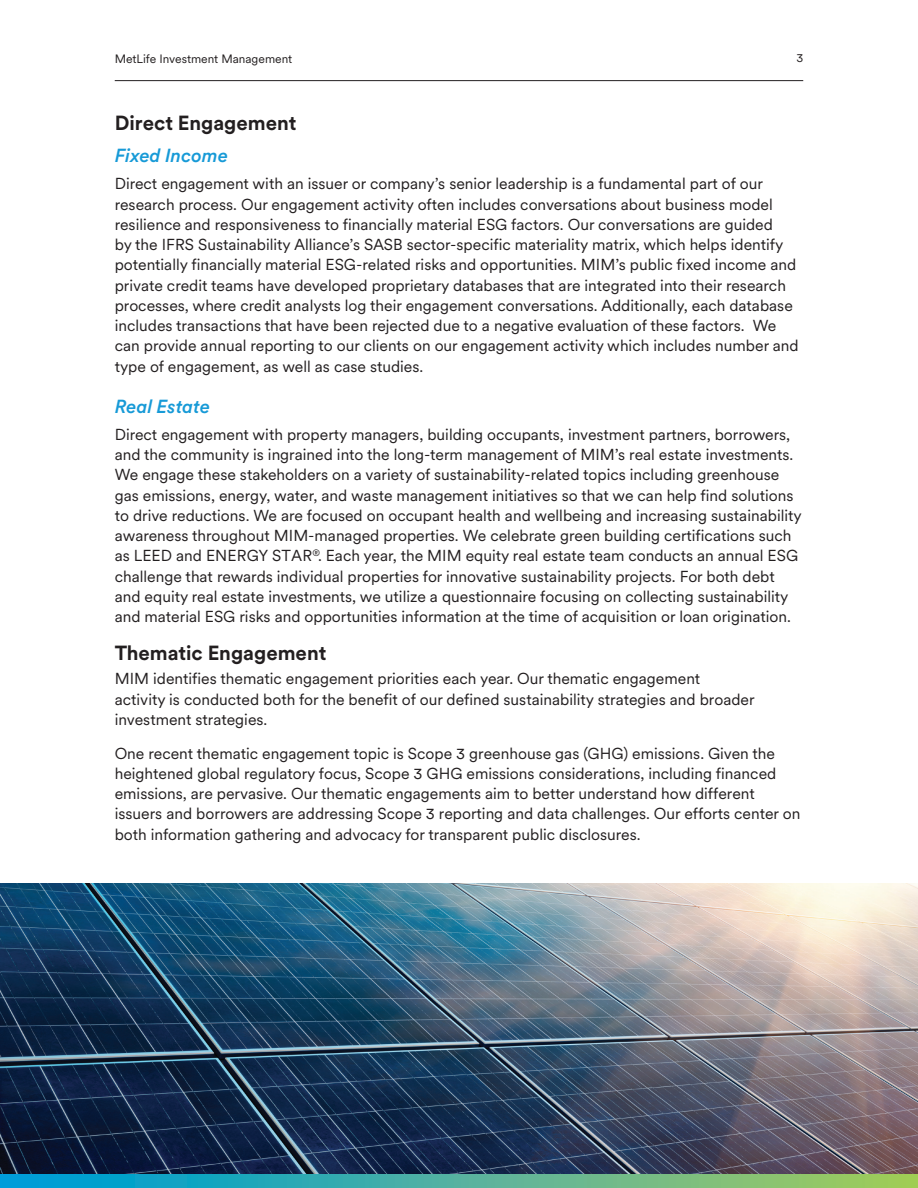
<style>
.page{position:relative;width:918px;height:1188px;background:#fff}
.page>*{position:absolute;margin:0;border:0;box-sizing:border-box;transform-origin:0 0}
.t1{font:700 20.25px "Met Life Circular";color:#231f20}
.t2{font:italic 500 18.75px "Met Life Circular";color:#179ad7}
.t3{font:15.75px/20.2px "Met Life Circular";color:#231f20}
.t4{font:12px "Met Life Circular";color:#231f20}
</style>
<div class="page">
<hr style="left:115px;top:80px;width:688px;height:1px;background:#231f20">
<img style="left:0;top:883px;width:918px;height:291px">
<svg style="left:0;top:1174px;width:918px;height:14px"></svg>
<p class="t4" style="left:115px;top:51px;width:179px">MetLife Investment Management</p>
<p class="t4" style="left:796px;top:50px;width:8px">3</p>
<p class="t1" style="left:115px;top:109px;width:183px">Direct Engagement</p>
<p class="t2" style="left:115px;top:143px;width:115px">Fixed Income</p>
<p class="t3" style="left:115px;top:173px;width:686px">Direct engagement with an issuer or company’s senior leadership is a fundamental part of our research process. Our engagement activity often includes conversations about business model resilience and responsiveness to financially material ESG factors. Our conversations are guided<br>by the IFRS Sustainability Alliance’s SASB sector-specific materiality matrix, which helps identify potentially financially material ESG-related risks and opportunities. MIM’s public fixed income and private credit teams have developed proprietary databases that are integrated into their research processes, where credit analysts log their engagement conversations. Additionally, each database includes transactions that have been rejected due to a negative evaluation of these factors. We can provide annual reporting to our clients on our engagement activity which includes number and type of engagement, as well as case studies.</p>
<p class="t2" style="left:115px;top:393px;width:97px">Real Estate</p>
<p class="t3" style="left:115px;top:423px;width:688px">Direct engagement with property managers, building occupants, investment partners, borrowers, and the community is ingrained into the long-term management of MIM’s real estate investments.<br>We engage these stakeholders on a variety of sustainability-related topics including greenhouse gas emissions, energy, water, and waste management initiatives so that we can help find solutions to drive reductions. We are focused on occupant health and wellbeing and increasing sustainability awareness throughout MIM-managed properties. We celebrate green building certifications such as LEED and ENERGY STAR<sup>®</sup>. Each year, the MIM equity real estate team conducts an annual ESG challenge that rewards individual properties for innovative sustainability projects. For both debt and equity real estate investments, we utilize a questionnaire focusing on collecting sustainability and material ESG risks and opportunities information at the time of acquisition or loan origination.</p>
<p class="t1" style="left:115px;top:638px;width:213px">Thematic Engagement</p>
<p class="t3" style="left:115px;top:668px;width:641px">MIM identifies thematic engagement priorities each year. Our thematic engagement activity is conducted both for the benefit of our defined sustainability strategies and broader investment strategies.</p>
<p class="t3" style="left:115px;top:742px;width:687px">One recent thematic engagement topic is Scope 3 greenhouse gas (GHG) emissions. Given the heightened global regulatory focus, Scope 3 GHG emissions considerations, including financed emissions, are pervasive. Our thematic engagements aim to better understand how different issuers and borrowers are addressing Scope 3 reporting and data challenges. Our efforts center on both information gathering and advocacy for transparent public disclosures.</p>
</div>
